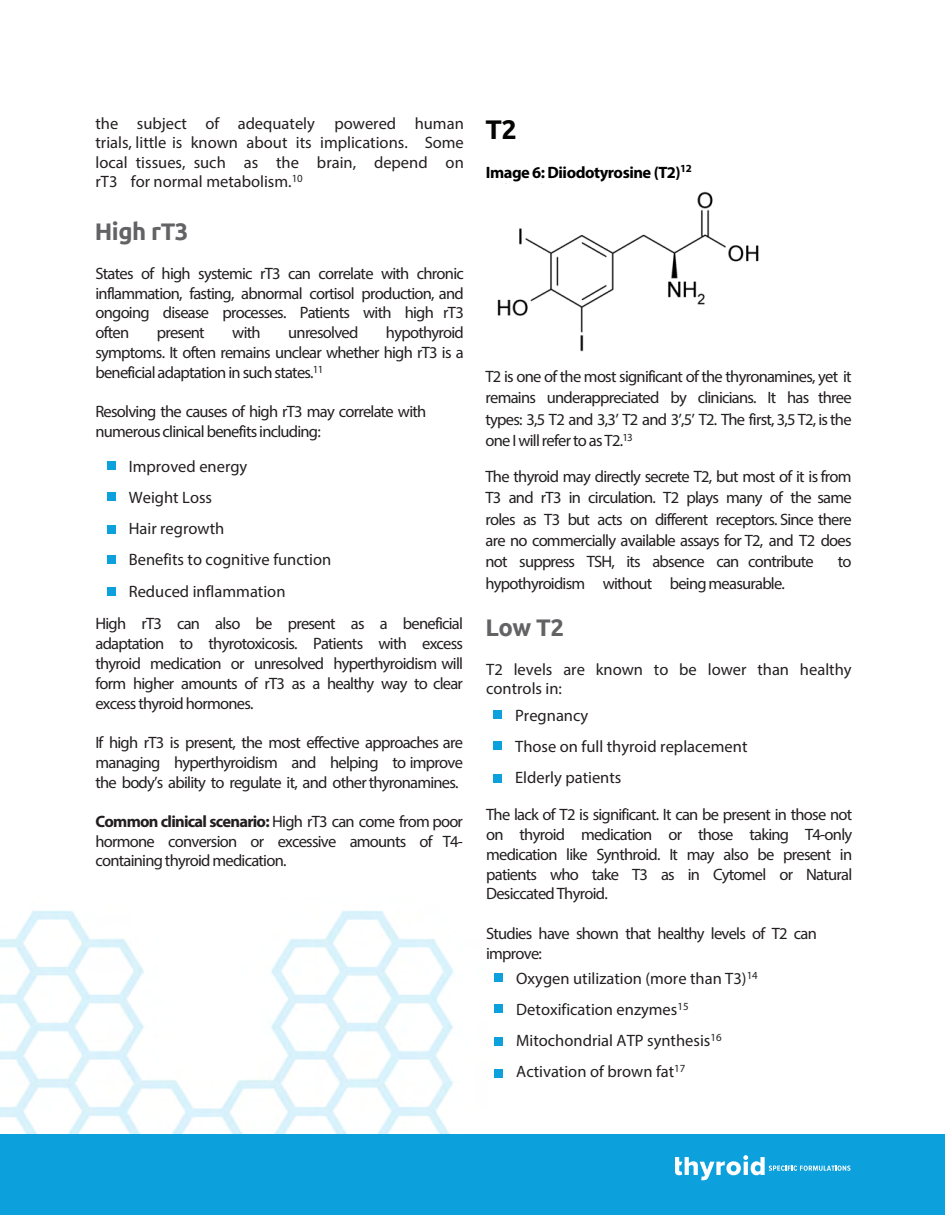
<style>
.page{position:relative;width:945px;height:1215px;background:#fff}
.page>*{position:absolute;margin:0;border:0;box-sizing:border-box;transform-origin:0 0}
.t1{font:700 27px "Ubuntu";color:#040503}
.t2{font:700 24px "Ubuntu";letter-spacing:-.02em;color:#636366}
.t3{font:16.5px/19.8px "Myriad Pro";letter-spacing:-.045em;color:#231f20;text-align:justify}
.t4{font:16.5px/31.2px "Myriad Pro";color:#231f20}
.t5{font:700 16.5px "Myriad Pro";letter-spacing:-.03em;color:#000}
.s1{font-weight:700}
</style>
<div class="page">
<img style="left:0;top:911px;width:454px;height:223px">
<div style="left:0;top:1134px;width:945px;height:81px;background:#0ca0dc"></div>
<svg style="left:675px;top:1155px;width:175px;height:25px"></svg>
<div style="left:107px;top:461px;width:9px;height:8px;background:#0ca0dc"></div>
<div style="left:107px;top:492px;width:9px;height:9px;background:#0ca0dc"></div>
<div style="left:107px;top:525px;width:9px;height:9px;background:#0ca0dc"></div>
<div style="left:107px;top:555px;width:9px;height:9px;background:#0ca0dc"></div>
<div style="left:107px;top:587px;width:9px;height:8px;background:#0ca0dc"></div>
<img style="left:497px;top:191px;width:262px;height:161px">
<div style="left:493px;top:710px;width:9px;height:9px;background:#0ca0dc"></div>
<div style="left:493px;top:741px;width:9px;height:9px;background:#0ca0dc"></div>
<div style="left:493px;top:774px;width:9px;height:9px;background:#0ca0dc"></div>
<div style="left:495px;top:973px;width:8px;height:8px;background:#0ca0dc"></div>
<div style="left:495px;top:1004px;width:8px;height:9px;background:#0ca0dc"></div>
<div style="left:495px;top:1037px;width:8px;height:9px;background:#0ca0dc"></div>
<div style="left:495px;top:1069px;width:8px;height:8px;background:#0ca0dc"></div>
<p class="t3" style="left:96px;top:113px;width:370px">the subject of adequately powered human trials, little is known about its implications. Some local tissues, such as the brain, depend on rT3 for normal metabolism.<sup>10</sup></p>
<h2 class="t2" style="left:95px;top:217px;width:95px">High rT3</h2>
<p class="t3" style="left:95px;top:263px;width:370px">States of high systemic rT3 can correlate with chronic inflammation, fasting, abnormal cortisol production, and ongoing disease processes. Patients with high rT3 often</p>
<p class="t3" style="left:95px;top:323px;width:370px;text-indent:290px">hypothyroid symptoms. It often remains unclear whether high rT3 is a beneficial adaptation in such states.<sup>11</sup></p>
<p class="t3" style="left:95px;top:402px;width:332px">Resolving the causes of high rT3 may correlate with numerous clinical benefits including:</p>
<p class="t4" style="left:129px;top:451px;width:204px">Improved energy<br>Weight Loss<br>Hair regrowth<br>Benefits to cognitive function<br>Reduced inflammation</p>
<p class="t3" style="left:95px;top:614px;width:369px">High rT3 can also be present as a beneficial adaptation to thyrotoxicosis. Patients with excess thyroid medication or unresolved hyperthyroidism will form higher amounts of rT3 as a healthy way to clear excess thyroid hormones.</p>
<p class="t3" style="left:95px;top:733px;width:369px">If high rT3 is present, the most effective approaches are managing hyperthyroidism and helping to improve the body’s ability to regulate it, and other thyronamines.</p>
<p class="t3" style="left:95px;top:812px;width:369px"><span class="s1">Common clinical scenario:</span> High rT3 can come from poor hormone conversion or excessive amounts of T4- containing thyroid medication.</p>
<p class="t3" style="left:157px;top:323px;width:49px">present</p>
<p class="t3" style="left:232px;top:323px;width:30px">with</p>
<p class="t3" style="left:288px;top:323px;width:72px">unresolved</p>
<h1 class="t1" style="left:486px;top:113px;width:33px">T2</h1>
<p class="t5" style="left:486px;top:161px;width:208px">Image 6: Diiodotyrosine (T2)<sup>12</sup></p>
<p class="t3" style="left:486px;top:365px;width:368px;line-height:21.5px">T2 is one of the most significant of the thyronamines, yet it remains underappreciated by clinicians. It has three types: 3,5 T2 and 3,3’ T2 and 3’,5’ T2. The first, 3,5 T2, is the one I will refer to as T2.<sup>13</sup></p>
<p class="t3" style="left:486px;top:465px;width:368px;line-height:21.5px">The thyroid may directly secrete T2, but most of it is from T3 and rT3 in circulation. T2 plays many of the same roles as T3 but acts on different receptors. Since there are no commercially available assays for T2, and T2 does not suppress TSH, its absence can contribute</p>
<p class="t3" style="left:838px;top:552px;width:15px">to</p>
<p class="t3" style="left:486px;top:573px;width:301px">hypothyroidism without being measurable.</p>
<h2 class="t2" style="left:485px;top:613px;width:80px">Low T2</h2>
<p class="t4" style="left:486px;top:659px;width:367px;line-height:19.8px">T2 levels are known to be lower than healthy controls in:</p>
<p class="t4" style="left:515px;top:700px;width:234px;line-height:30.8px">Pregnancy<br>Those on full thyroid replacement<br>Elderly patients</p>
<p class="t3" style="left:486px;top:805px;width:368px">The lack of T2 is significant. It can be present in those not on thyroid medication or those taking T4-only medication like Synthroid. It may also be present in patients who take T3 as in Cytomel or Natural Desiccated Thyroid.</p>
<p class="t3" style="left:486px;top:923px;width:332px">Studies have shown that healthy levels of T2 can improve:</p>
<p class="t4" style="left:516px;top:962px;width:243px">Oxygen utilization (more than T3)<sup>14<br></sup>Detoxification enzymes<sup>15<br></sup>Mitochondrial ATP synthesis<sup>16<br></sup>Activation of brown fat<sup>17</sup></p>
</div>
